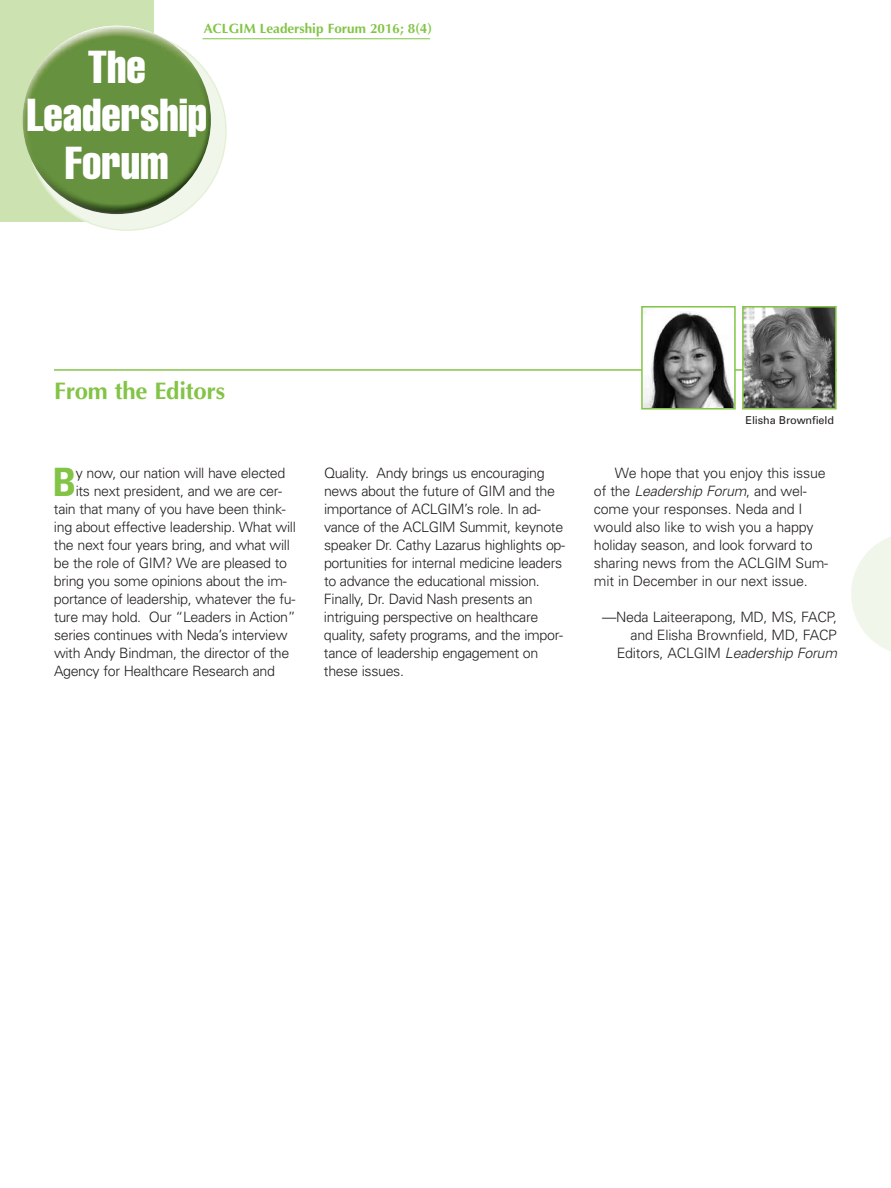
<style>
.page{position:relative;width:891px;height:1188px;background:#fff}
.page>*{position:absolute;margin:0;border:0;box-sizing:border-box;transform-origin:0 0}
.t1{font:extra-condensed 45.3px/48.3px "Helvetica";color:#fff;text-align:center}
.t2{font:700 condensed 39.15px "Univers";color:#83c447}
.t3{font:700 24px "Optima";letter-spacing:-.01em;color:#83c447}
.t4{font:300 14.25px/18px "Univers";letter-spacing:-.025em;color:#231f20}
.t5{font:700 13.5px "Optima";color:#83c447}
.t6{font:10.8px "Univers";letter-spacing:-.01em;color:#231f20}
.s1{font-style:italic}
</style>
<div class="page">
<div style="left:0;top:0;width:154px;height:222px;background:#cce3b1"></div>
<svg style="left:851px;top:537px;width:40px;height:114px"></svg>
<svg style="left:27px;top:31px;width:200px;height:200px"></svg>
<hr style="left:202px;top:38px;width:228px;height:1px;background:#83c447">
<img style="left:23px;top:26px;width:188px;height:188px;border-radius:50%">
<hr style="left:54px;top:369px;width:783px;height:2px;background:#83c447">
<img style="left:745px;top:309px;width:89px;height:98px">
<div style="left:742px;top:306px;width:95px;height:104px;border:2px solid #83c447"></div>
<img style="left:644px;top:311px;width:89px;height:96px">
<div style="left:641px;top:306px;width:95px;height:104px;border:2px solid #83c447"></div>
<p class="t5" style="left:204px;top:20px;width:230px">ACLGIM Leadership Forum 2016; 8(4)</p>
<h1 class="t1" style="left:27px;top:45px;width:182px">The<br>Leadership<br>Forum</h1>
<h3 class="t3" style="left:54px;top:377px;width:173px">From the Editors</h3>
<h2 class="t2" style="left:52px;top:468px;width:25px">B</h2>
<p class="t4" style="left:76px;top:466px;width:211px">y now, our nation will have elected</p>
<p class="t4" style="left:76px;top:484px;width:208px">its next president, and we are cer-</p>
<p class="t4" style="left:54px;top:502px;width:233px">tain that many of you have been think-</p>
<p class="t4" style="left:54px;top:520px;width:243px">ing about effective leadership. What will</p>
<p class="t4" style="left:54px;top:538px;width:237px">the next four years bring, and what will</p>
<p class="t4" style="left:54px;top:556px;width:235px">be the role of GIM? We are pleased to</p>
<p class="t4" style="left:54px;top:574px;width:234px">bring you some opinions about the im-</p>
<p class="t4" style="left:54px;top:592px;width:243px">portance of leadership, whatever the fu-</p>
<p class="t4" style="left:54px;top:610px;width:243px">ture may hold. Our “Leaders in Action”</p>
<p class="t4" style="left:54px;top:628px;width:235px">series continues with Neda’s interview</p>
<p class="t4" style="left:54px;top:646px;width:237px">with Andy Bindman, the director of the</p>
<p class="t4" style="left:54px;top:664px;width:223px">Agency for Healthcare Research and</p>
<p class="t6" style="left:746px;top:416px;width:90px">Elisha Brownfield</p>
<p class="t4" style="left:324px;top:466px;width:243px">Quality. Andy brings us encouraging news about the future of GIM and the importance of ACLGIM’s role. In ad&shy;vance of the ACLGIM Summit, keynote speaker Dr. Cathy Lazarus highlights op&shy;portunities for internal medicine leaders to advance the educational mission.<br>Finally, Dr. David Nash presents an intriguing perspective on healthcare quality, safety programs, and the impor&shy;tance of leadership engagement on these issues.</p>
<p class="t4" style="left:594px;top:466px;width:236px;text-indent:21px">We hope that you enjoy this issue of the <span class="s1">Leadership Forum</span>, and wel&shy;come your responses. Neda and I would also like to wish you a happy holiday season, and look forward to sharing news from the ACLGIM Sum&shy;mit in December in our next issue.</p>
<p class="t4" style="left:602px;top:610px;width:236px;text-align:right">—Neda Laiteerapong, MD, MS, FACP, and Elisha Brownfield, MD, FACP<br>Editors, ACLGIM <span class="s1">Leadership Forum</span></p>
</div>
